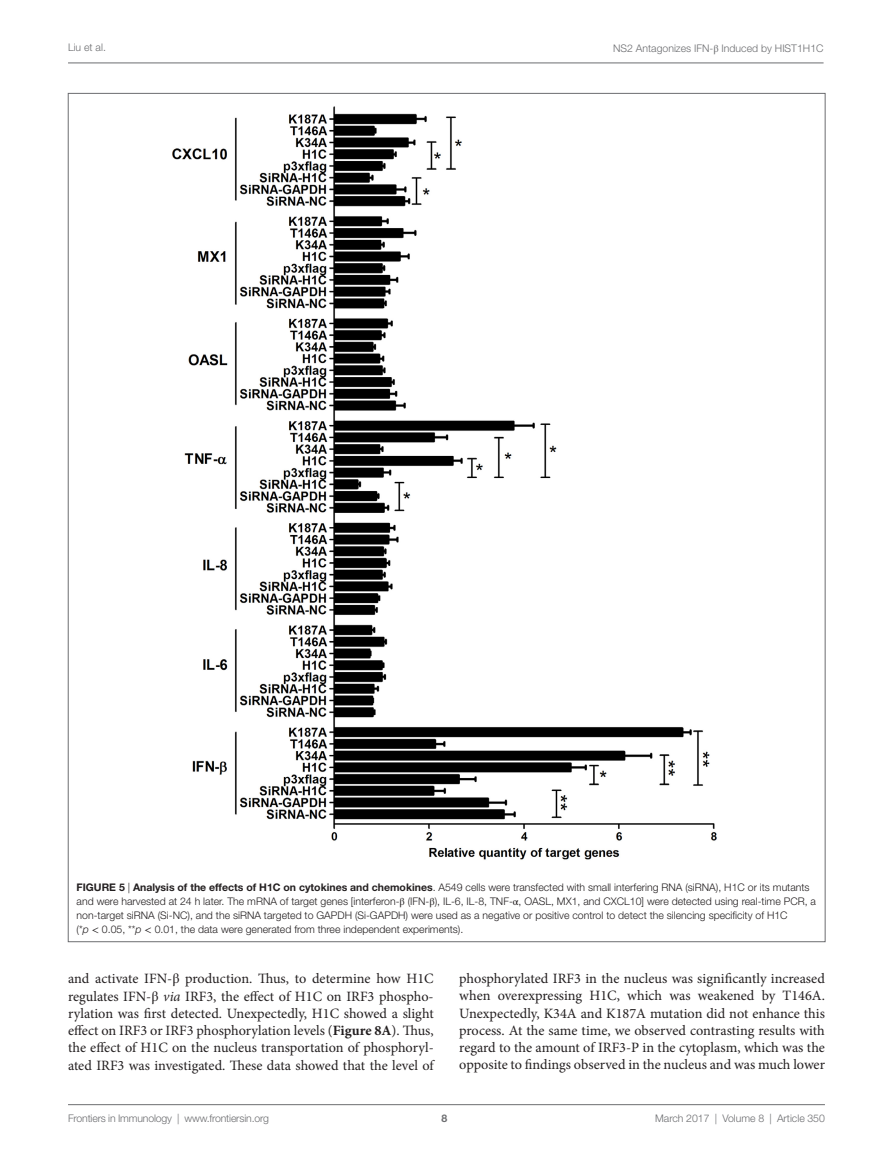
<style>
.page{position:relative;width:893px;height:1170px;background:#fff}
.page>*{position:absolute;margin:0;border:0;box-sizing:border-box;transform-origin:0 0}
.t1{font:14.25px/17.2px "Minion Pro";color:#231f20;text-align:justify}
.t2{font:300 10.5px/14.2px "Helvetica Neue LT Std";color:#231f20}
.t3{font:300 10.5px "Helvetica Neue LT Std";color:#6c6d70}
.t4{font:700 10.5px "Helvetica Neue LT Std";color:#6c6d70}
.s1{font-family:"STIX General";font-weight:400}
.s2{font-weight:700}
.s3{font-style:italic}
.s4{font-family:"STIX General"}
</style>
<div class="page">
<img style="left:172px;top:106px;width:545px;height:754px">
<hr style="left:68px;top:63px;width:756px;height:1px;background:#6c6d70">
<hr style="left:68px;top:1104px;width:757px;height:1px;background:#6c6d70">
<p class="t3" style="left:68px;top:41px;width:39px">Liu et al.</p>
<p class="t3" style="left:613px;top:42px;width:212px">NS2 Antagonizes IFN-<span class="s1">β</span> Induced by HIST1H1C</p>
<p class="t2" style="left:77px;top:879px;width:741px"><span class="s2">FIG URE 5</span> | <span class="s2">Analysis of the effects of H1C on cytokines and chemokines</span>. A549 cells were transfected with small interfering RNA (siRNA), H1C or its mutants and were harvested at 24 h later. The mRNA of target genes [interferon-<span class="s1">β</span> (IFN-<span class="s1">β</span>), IL-6, IL-8, TNF-<span class="s1">α</span>, OASL, MX1, and CXCL10] were detected using real-time PCR, a non-target siRNA (Si-NC), and the siRNA targeted to GAPDH (Si-GAPDH) were used as a negative or positive control to detect the silencing specificity of H1C<br>(*<span class="s3">p</span> <span class="s1">&lt;</span> 0.05, **<span class="s3">p</span> <span class="s1">&lt;</span> 0.01, the data were generated from three independent experiments).</p>
<p class="t1" style="left:68px;top:970px;width:367px">and activate IFN-<span class="s4">β</span> production. Thus, to determine how H1C regulates IFN-<span class="s4">β</span> <span class="s3">via</span> IRF3, the effect of H1C on IRF3 phospho&shy;rylation was first detected. Unexpectedly, H1C showed a slight effect on IRF3 or IRF3 phosphorylation levels (<span class="s2">Figure 8A</span>). Thus, the effect of H1C on the nucleus transportation of phosphoryl&shy;ated IRF3 was investigated. These data showed that the level of</p>
<p class="t1" style="left:459px;top:969px;width:367px">phosphorylated IRF3 in the nucleus was significantly increased when overexpressing H1C, which was weakened by T146A.<br>Unexpectedly, K34A and K187A mutation did not enhance this process. At the same time, we observed contrasting results with regard to the amount of IRF3-P in the cytoplasm, which was the opposite to findings observed in the nucleus and was much lower</p>
<p class="t3" style="left:68px;top:1111px;width:203px">Frontiers in Immunology | www.frontiersin.org</p>
<p class="t3" style="left:655px;top:1111px;width:171px">March 2017 | Volume 8 | Article 350</p>
<p class="t4" style="left:441px;top:1111px;width:7px">8</p>
</div>
